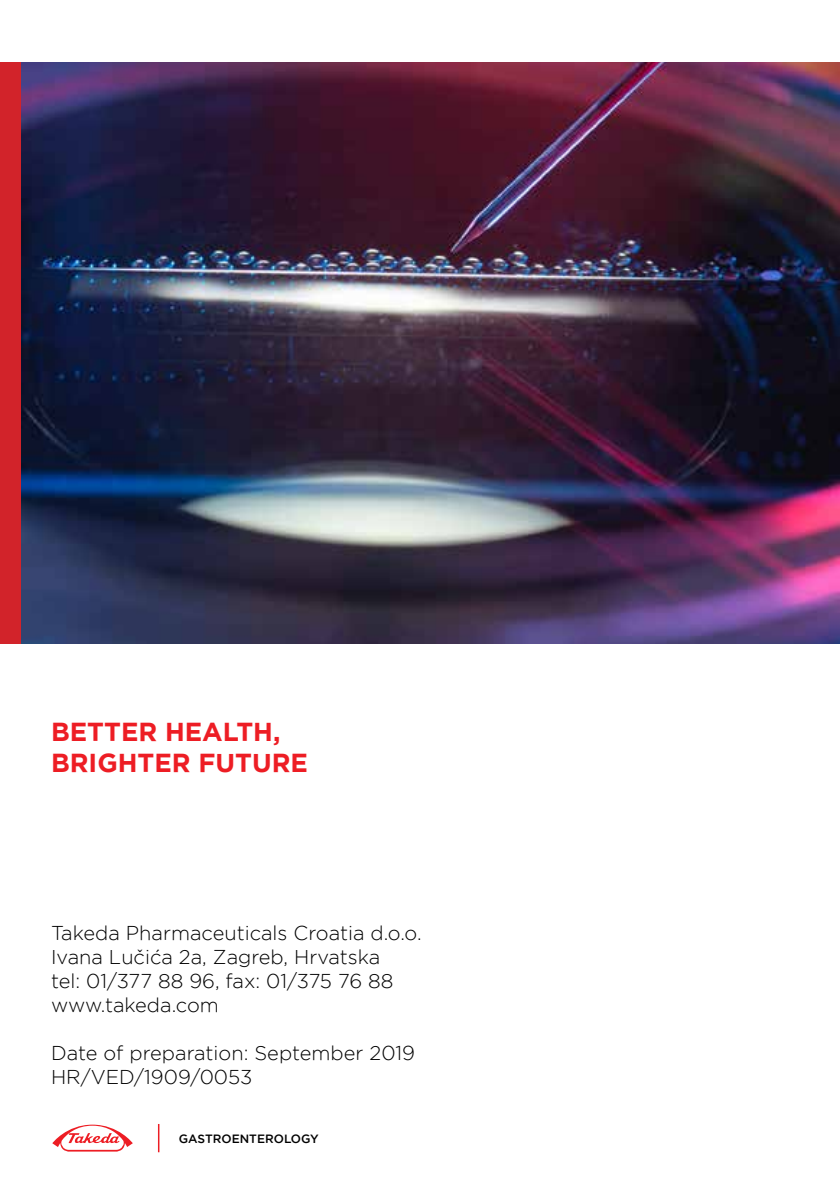
<style>
.page{position:relative;width:840px;height:1191px;background:#fff}
.page>*{position:absolute;margin:0;border:0;box-sizing:border-box;transform-origin:0 0}
.t1{font:700 26px/31.2px "Gotham HTF";color:#ed1d24}
.t2{font:300 20px/24px "Gotham HTF";color:#000}
.t3{font:500 12px "Gotham HTF";color:#000}
</style>
<div class="page">
<svg style="left:52px;top:1124px;width:81px;height:28px"></svg>
<svg style="left:158px;top:1124px;width:1px;height:28px"></svg>
<img style="left:20px;top:62px;width:819px;height:582px">
<div style="left:0;top:62px;width:20px;height:582px;background:#d2232a"></div>
<h1 class="t1" style="left:51px;top:715px;width:258px">BETTER HEALTH,<br>BRIGHTER FUTURE</h1>
<p class="t2" style="left:51px;top:920px;width:372px">Takeda Pharmaceuticals Croatia d.o.o.<br>Ivana Lučića 2a, Zagreb, Hrvatska<br>tel: 01/377 88 96, fax: 01/375 76 88 www.takeda.com</p>
<p class="t2" style="left:51px;top:1040px;width:365px">Date of preparation: September 2019<br>HR/VED/1909/0053</p>
<p class="t3" style="left:179px;top:1132px;width:141px">GASTROENTEROLOGY</p>
</div>
